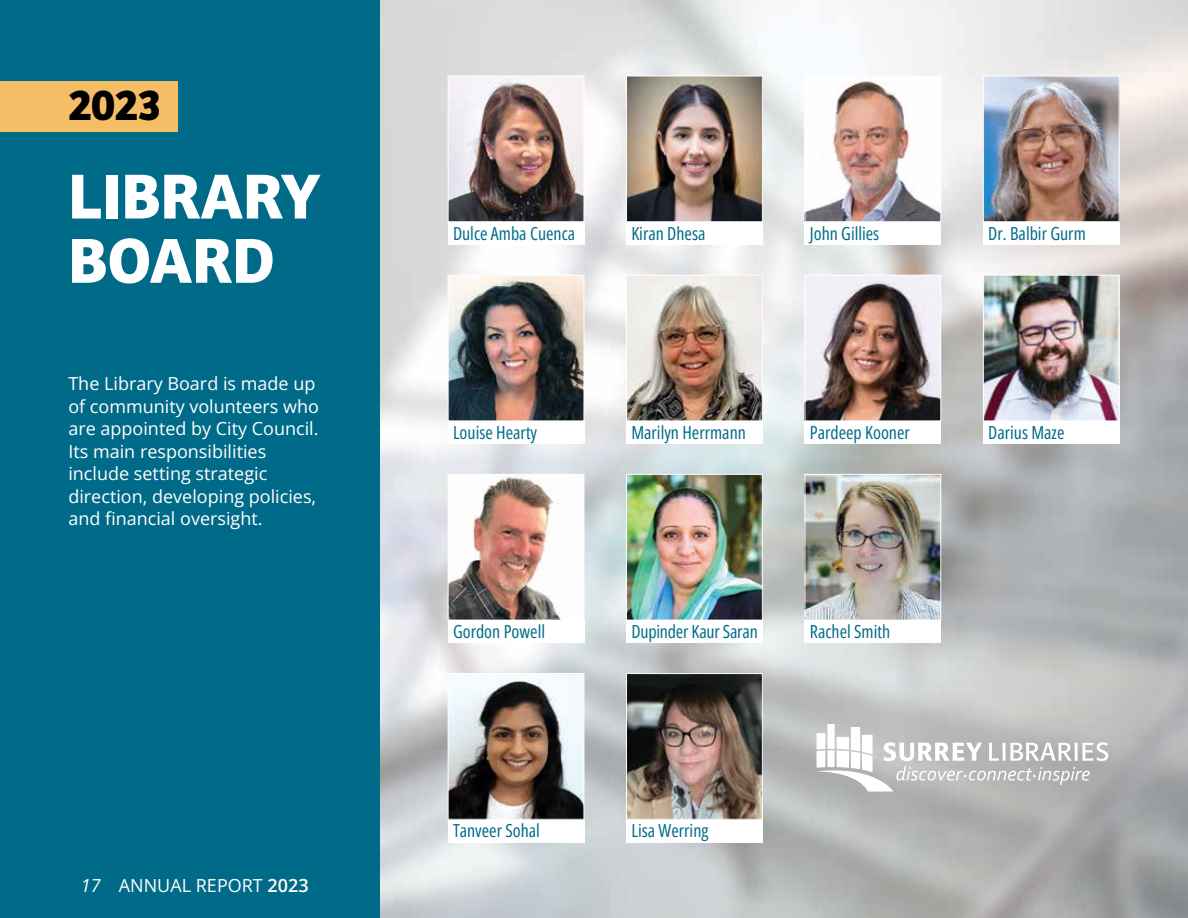
<style>
.page{position:relative;width:1188px;height:918px;background:#fff}
.page>*{position:absolute;margin:0;border:0;box-sizing:border-box;transform-origin:0 0}
.t1{font:700 65.85px/64.2px "Bree";color:#fff}
.t2{font:700 45px "Bree";color:#000}
.t3{font:18px/22.5px "Open Sans";color:#fff}
.t4{font:18px "Open Sans Condensed";color:#006b89}
.s1{font-style:italic}
.s2{font-weight:600}
</style>
<div class="page">
<img style="left:379px;top:0;width:809px;height:918px">
<div style="left:0;top:0;width:379px;height:918px;background:#006b89"></div>
<div style="left:0;top:81px;width:178px;height:51px;background:#f5bd65"></div>
<svg style="left:816px;top:724px;width:292px;height:68px"></svg>
<img style="left:450px;top:78px;width:132px;height:142px">
<div style="left:448px;top:76px;width:136px;height:146px;border:1px solid #fff"></div>
<div style="left:448px;top:222px;width:136px;height:23px;background:#fff"></div>
<img style="left:628px;top:78px;width:133px;height:142px">
<div style="left:626px;top:76px;width:137px;height:146px;border:1px solid #fff"></div>
<div style="left:626px;top:222px;width:137px;height:23px;background:#fff"></div>
<img style="left:807px;top:78px;width:132px;height:142px">
<div style="left:805px;top:76px;width:136px;height:146px;border:1px solid #fff"></div>
<div style="left:805px;top:222px;width:136px;height:23px;background:#fff"></div>
<img style="left:450px;top:277px;width:132px;height:142px">
<div style="left:448px;top:275px;width:136px;height:146px;border:1px solid #fff"></div>
<div style="left:448px;top:421px;width:136px;height:23px;background:#fff"></div>
<img style="left:985px;top:78px;width:133px;height:142px">
<div style="left:983px;top:76px;width:137px;height:146px;border:1px solid #fff"></div>
<div style="left:983px;top:222px;width:137px;height:23px;background:#fff"></div>
<img style="left:628px;top:277px;width:133px;height:142px">
<div style="left:626px;top:275px;width:137px;height:146px;border:1px solid #fff"></div>
<div style="left:626px;top:421px;width:137px;height:23px;background:#fff"></div>
<img style="left:985px;top:277px;width:133px;height:142px">
<div style="left:983px;top:275px;width:137px;height:146px;border:1px solid #fff"></div>
<div style="left:983px;top:421px;width:137px;height:23px;background:#fff"></div>
<img style="left:807px;top:277px;width:132px;height:142px">
<div style="left:805px;top:275px;width:136px;height:146px;border:1px solid #fff"></div>
<div style="left:805px;top:421px;width:136px;height:23px;background:#fff"></div>
<img style="left:450px;top:476px;width:132px;height:142px">
<div style="left:448px;top:474px;width:136px;height:146px;border:1px solid #fff"></div>
<div style="left:448px;top:620px;width:136px;height:23px;background:#fff"></div>
<img style="left:450px;top:675px;width:132px;height:143px">
<div style="left:448px;top:673px;width:136px;height:147px;border:1px solid #fff"></div>
<div style="left:448px;top:820px;width:136px;height:22px;background:#fff"></div>
<img style="left:628px;top:675px;width:133px;height:143px">
<div style="left:626px;top:673px;width:137px;height:147px;border:1px solid #fff"></div>
<div style="left:626px;top:820px;width:137px;height:22px;background:#fff"></div>
<img style="left:807px;top:476px;width:132px;height:142px">
<div style="left:805px;top:474px;width:136px;height:146px;border:1px solid #fff"></div>
<div style="left:805px;top:620px;width:136px;height:23px;background:#fff"></div>
<img style="left:628px;top:476px;width:133px;height:142px">
<div style="left:626px;top:474px;width:137px;height:146px;border:1px solid #fff"></div>
<div style="left:626px;top:620px;width:137px;height:23px;background:#fff"></div>
<h2 class="t2" style="left:68px;top:69px;width:94px">2023</h2>
<h1 class="t1" style="left:68px;top:159px;width:253px">LIBRARY<br>BOARD</h1>
<p class="t3" style="left:68px;top:372px;width:252px">The Library Board is made up of community volunteers who are appointed by City Council.<br>Its main responsibilities include setting strategic direction, developing policies, and financial oversight.</p>
<p class="t3" style="left:81px;top:874px;width:229px"><span class="s1">17</span> ANNUAL REPORT <span class="s2">2023</span></p>
<p class="t4" style="left:453px;top:221px;width:124px">Dulce Amba Cuenca</p>
<p class="t4" style="left:631px;top:221px;width:76px">Kiran Dhesa</p>
<p class="t4" style="left:810px;top:221px;width:71px">John Gillies</p>
<p class="t4" style="left:988px;top:221px;width:99px">Dr. Balbir Gurm</p>
<p class="t4" style="left:453px;top:420px;width:86px">Louise Hearty</p>
<p class="t4" style="left:453px;top:619px;width:94px">Gordon Powell</p>
<p class="t4" style="left:631px;top:420px;width:116px">Marilyn Herrmann</p>
<p class="t4" style="left:810px;top:420px;width:102px">Pardeep Kooner</p>
<p class="t4" style="left:988px;top:420px;width:78px">Darius Maze</p>
<p class="t4" style="left:631px;top:619px;width:128px">Dupinder Kaur Saran</p>
<p class="t4" style="left:810px;top:619px;width:82px">Rachel Smith</p>
<p class="t4" style="left:453px;top:819px;width:88px">Tanveer Sohal</p>
<p class="t4" style="left:631px;top:819px;width:78px">Lisa Werring</p>
</div>
